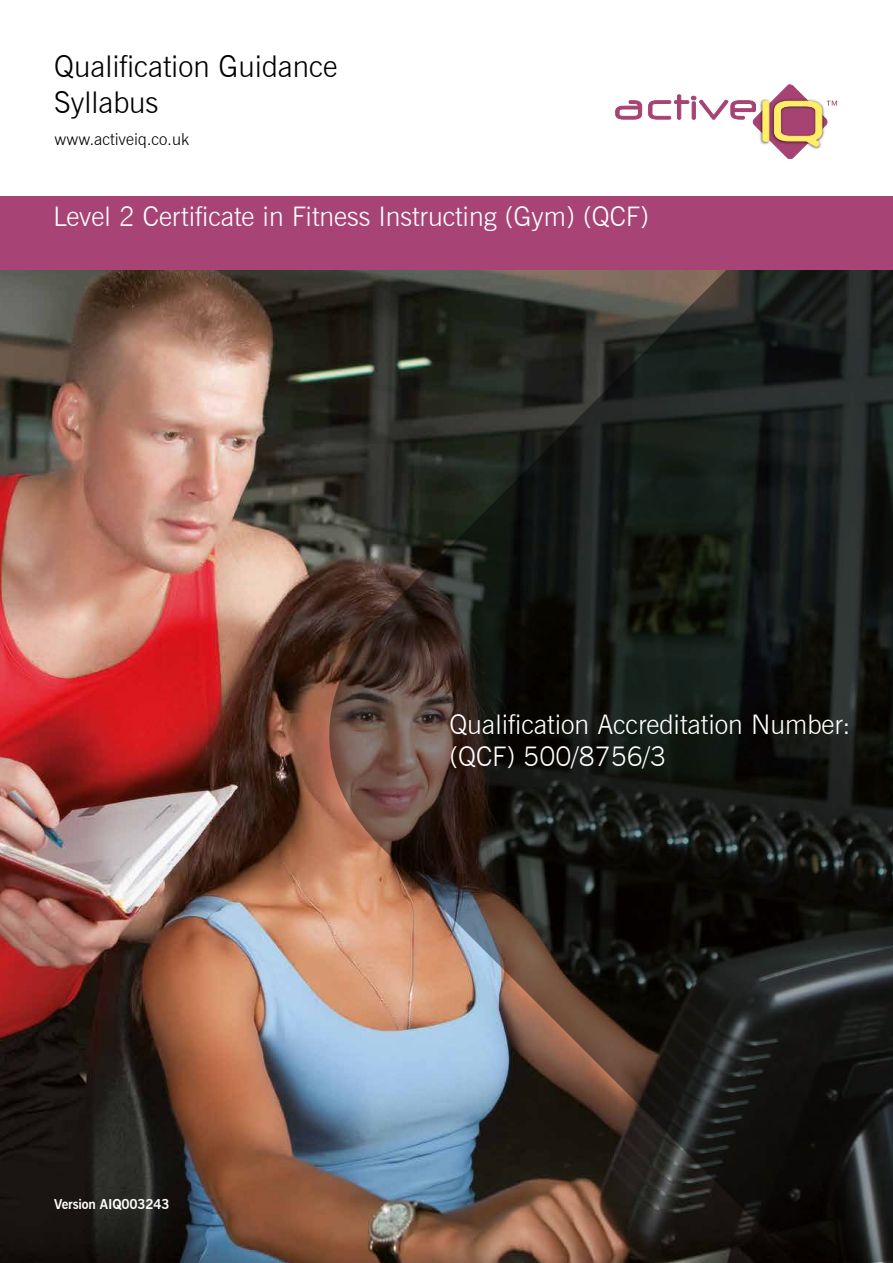
<style>
.page{position:relative;width:893px;height:1263px;background:#fff}
.page>*{position:absolute;margin:0;border:0;box-sizing:border-box;transform-origin:0 0}
.t1{font:300 30px/36px "News Gothic BT";color:#000}
.t2{font:300 27px/32.4px "News Gothic BT";color:#fff}
.t3{font:300 16.5px "News Gothic BT";color:#000}
.t4{font:700 13.5px "News Gothic BT";letter-spacing:-.01em;color:#fff}
</style>
<div class="page">
<img style="left:0;top:269px;width:265px;height:994px">
<img style="left:265px;top:269px;width:628px;height:994px">
<div style="left:0;top:196px;width:893px;height:73px;background:#a74475"></div>
<svg style="left:615px;top:100px;width:27px;height:19px"></svg>
<svg style="left:648px;top:85px;width:189px;height:74px"></svg>
<p class="t1" style="left:54px;top:48px;width:285px">Qualification Guidance<br>Syllabus</p>
<p class="t3" style="left:55px;top:129px;width:136px">www.activeiq.co.uk</p>
<p class="t2" style="left:53px;top:200px;width:597px">Level 2 Certificate in Fitness Instructing (Gym) (QCF)</p>
<p class="t4" style="left:54px;top:1196px;width:117px">Version AIQ003243</p>
<p class="t2" style="left:449px;top:708px;width:403px">Qualification Accreditation Number: (QCF) 500/8756/3</p>
</div>
